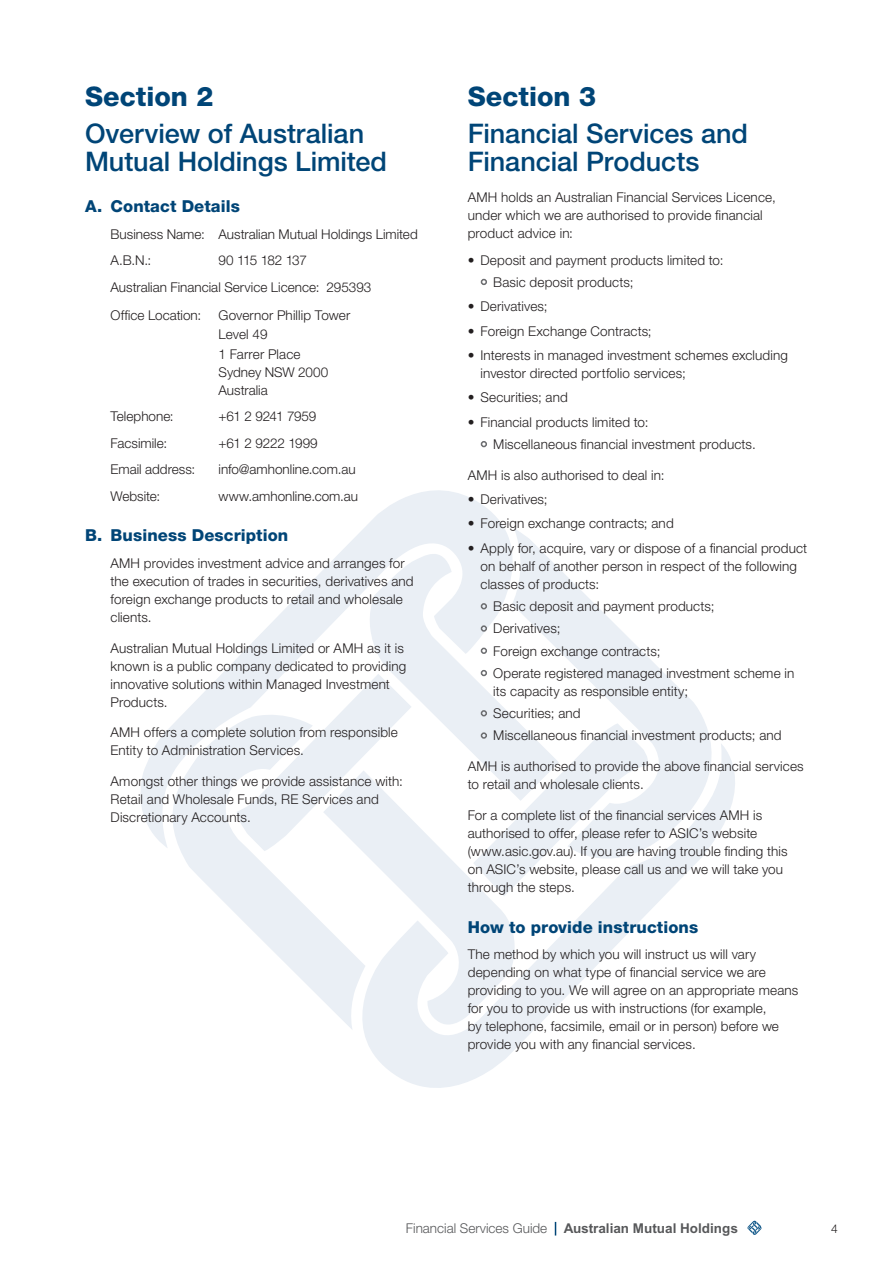
<style>
.page{position:relative;width:893px;height:1263px;background:#fff}
.page>*{position:absolute;margin:0;border:0;box-sizing:border-box;transform-origin:0 0}
.t1{font:500 27px/28.5px "Helvetica Neue";letter-spacing:-.005em;color:#004577}
.t2{font:800 27px "Helvetica Neue";color:#004577}
.t3{font:800 16.5px "Helvetica Neue";letter-spacing:.005em;color:#004577}
.t4{font:300 13.5px/18px "Helvetica Neue";letter-spacing:.01em;color:#231f20}
.t5{font:700 13.5px "Arial";color:#57585a}
.t6{font:300 13.5px "Helvetica Neue";letter-spacing:-.03em;color:#231f20}
.t7{font:300 13.5px "Helvetica Neue";letter-spacing:-.01em;color:#231f20}
.t8{font:300 12px "Helvetica Neue";color:#231f20}
.s1{font-family:"Helvetica Neue";font-weight:300}
</style>
<div class="page">
<svg style="left:140px;top:490px;width:370px;height:347px"></svg>
<svg style="left:156px;top:710px;width:167px;height:290px"></svg>
<svg style="left:237px;top:674px;width:123px;height:177px"></svg>
<svg style="left:360px;top:543px;width:152px;height:200px;fill:#eaeff5"></svg>
<svg style="left:512px;top:528px;width:199px;height:215px"></svg>
<svg style="left:473px;top:723px;width:176px;height:20px"></svg>
<svg style="left:337px;top:743px;width:398px;height:345px"></svg>
<svg style="left:323px;top:770px;width:201px;height:263px;fill:#eaeff5"></svg>
<svg style="left:481px;top:279px;width:6px;height:6px"></svg>
<svg style="left:481px;top:441px;width:6px;height:6px"></svg>
<svg style="left:481px;top:603px;width:6px;height:6px"></svg>
<div style="left:481px;top:625px;width:6px;height:7px;border:2px solid #6c6d70;border-radius:50%"></div>
<svg style="left:481px;top:648px;width:6px;height:6px"></svg>
<svg style="left:481px;top:670px;width:6px;height:6px"></svg>
<svg style="left:481px;top:710px;width:6px;height:6px"></svg>
<div style="left:481px;top:732px;width:6px;height:7px;border:2px solid #6c6d70;border-radius:50%"></div>
<svg style="left:555px;top:1222px;width:1px;height:13px"></svg>
<svg style="left:747px;top:1220px;width:15px;height:15px"></svg>
<h1 class="t2" style="left:85px;top:80px;width:130px">Section 2</h1>
<h1 class="t1" style="left:85px;top:119px;width:304px">Overview of Australian<br>Mutual Holdings Limited</h1>
<p class="t3" style="left:85px;top:196px;width:156px">A. Contact Details</p>
<p class="t4" style="left:111px;top:220px;width:309px;line-height:26.5px">Business Name: Australian Mutual Holdings Limited<br>A.B.N.:</p>
<p class="t4" style="left:111px;top:247px;width:262px;line-height:26.5px;text-indent:108px">90 115 182 137<br>Australian Financial Service Licence: 295393</p>
<p class="t4" style="left:111px;top:305px;width:92px">Office Location:</p>
<p class="t4" style="left:219px;top:305px;width:133px;line-height:19.5px">Governor Phillip Tower<br>Level 49<br>1 Farrer Place</p>
<p class="t4" style="left:219px;top:362px;width:111px">Sydney NSW 2000<br>Australia</p>
<p class="t4" style="left:111px;top:407px;width:65px">Telephone:</p>
<p class="t6" style="left:219px;top:408px;width:99px">+61 2 9241 7959</p>
<p class="t4" style="left:111px;top:433px;width:58px">Facsimile:</p>
<p class="t7" style="left:219px;top:434px;width:101px">+61 2 9222 1999</p>
<p class="t4" style="left:111px;top:460px;width:86px">Email address:</p>
<p class="t4" style="left:219px;top:460px;width:139px">info@amhonline.com.au</p>
<p class="t4" style="left:111px;top:486px;width:51px">Website:</p>
<p class="t4" style="left:219px;top:486px;width:141px">www.amhonline.com.au</p>
<p class="t3" style="left:85px;top:526px;width:205px">B. Business Description</p>
<p class="t4" style="left:111px;top:554px;width:305px">AMH provides investment advice and arranges for the execution of trades in securities, derivatives and foreign exchange products to retail and wholesale clients.</p>
<p class="t4" style="left:111px;top:638px;width:297px">Australian Mutual Holdings Limited or AMH as it is known is a public company dedicated to providing innovative solutions within Managed Investment Products.</p>
<p class="t4" style="left:111px;top:723px;width:289px">AMH offers a complete solution from responsible<br>Entity to Administration Services.</p>
<p class="t4" style="left:111px;top:772px;width:294px">Amongst other things we provide assistance with:<br>Retail and Wholesale Funds, RE Services and<br>Discretionary Accounts.</p>
<h1 class="t2" style="left:468px;top:80px;width:130px">Section 3</h1>
<h1 class="t1" style="left:468px;top:119px;width:282px">Financial Services and<br>Financial Products</h1>
<p class="t4" style="left:468px;top:188px;width:310px">AMH holds an Australian Financial Services Licence, under which we are authorised to provide financial product advice in:</p>
<p class="t4" style="left:493px;top:248px;width:232px;line-height:22.2px;text-indent:-26px">• Deposit and payment products limited to:<br>Basic deposit products;</p>
<p class="t4" style="left:468px;top:297px;width:81px">• Derivatives;</p>
<p class="t4" style="left:468px;top:321px;width:185px">• Foreign Exchange Contracts;</p>
<p class="t4" style="left:480px;top:346px;width:309px;text-indent:-13px">• Interests in managed investment schemes excluding investor directed portfolio services;</p>
<p class="t4" style="left:468px;top:388px;width:102px">• Securities; and</p>
<p class="t4" style="left:493px;top:410px;width:264px;line-height:22.2px;text-indent:-26px">• Financial products limited to:<br>Miscellaneous financial investment products.</p>
<p class="t4" style="left:468px;top:466px;width:198px">AMH is also authorised to deal in:</p>
<p class="t4" style="left:468px;top:490px;width:81px">• Derivatives;</p>
<p class="t4" style="left:468px;top:514px;width:207px">• Foreign exchange contracts; and</p>
<p class="t4" style="left:480px;top:539px;width:328px;text-indent:-13px">• Apply for, acquire, vary or dispose of a financial product on behalf of another person in respect of the following classes of products:</p>
<p class="t4" style="left:493px;top:595px;width:302px;line-height:22.2px">Basic deposit and payment products;<br>Derivatives;<br>Foreign exchange contracts;<br>Operate registered managed investment scheme in</p>
<p class="t4" style="left:493px;top:680px;width:290px;line-height:22.2px">its capacity as responsible entity;<br>Securities; and<br>Miscellaneous financial investment products; and</p>
<p class="t4" style="left:468px;top:757px;width:338px">AMH is authorised to provide the above financial services to retail and wholesale clients.</p>
<p class="t4" style="left:468px;top:806px;width:321px">For a complete list of the financial services AMH is authorised to offer, please refer to ASIC’s website (www.asic.gov.au). If you are having trouble finding this on ASIC’s website, please call us and we will take you through the steps.</p>
<p class="t3" style="left:468px;top:917px;width:232px">How to provide instructions</p>
<p class="t4" style="left:468px;top:945px;width:332px">The method by which you will instruct us will vary depending on what type of financial service we are providing to you. We will agree on an appropriate means for you to provide us with instructions (for example,<br>by telephone, facsimile, email or in person) before we provide you with any financial services.</p>
<p class="t5" style="left:406px;top:1220px;width:333px"><span class="s1">Financial Services Guide</span> Australian Mutual Holdings</p>
<p class="t8" style="left:831px;top:1221px;width:8px">4</p>
</div>
